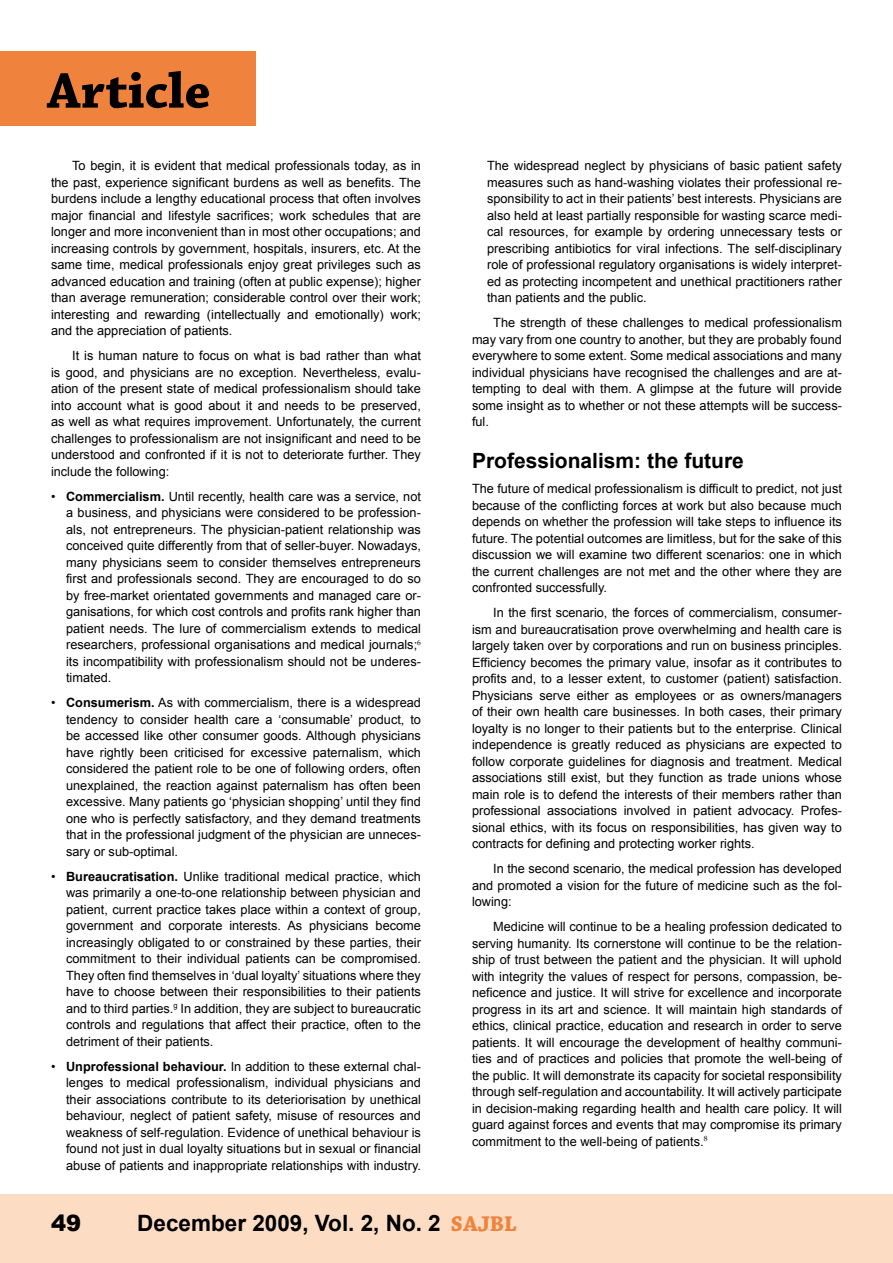
<style>
.page{position:relative;width:893px;height:1263px;background:#fff}
.page>*{position:absolute;margin:0;border:0;box-sizing:border-box;transform-origin:0 0}
.t1{font:700 52.5px "Chaparral Pro";color:#000}
.t2{font:700 22.5px "Arial";color:#000}
.t3{font:900 22.5px "Arial";color:#000}
.t4{font:700 21px "Arial";color:#000}
.t5{font:12.75px/16.5px "Arial";color:#000;text-align:justify}
.s1{font-weight:700}
.s2{font-family:"Chaparral Pro";color:#ef833d}
</style>
<div class="page">
<div style="left:0;top:1195px;width:893px;height:68px;background:#fcddc4"></div>
<div style="left:0;top:51px;width:255px;height:74px;background:#ef833d"></div>
<h1 class="t1" style="left:47px;top:60px;width:165px">Article</h1>
<p class="t5" style="left:51px;top:157px;width:371px;text-indent:21px">To begin, it is evident that medical professionals today, as in the past, experience significant burdens as well as benefits. The burdens include a lengthy educational process that often involves major financial and lifestyle sacrifices; work schedules that are longer and more inconvenient than in most other occupations; and increasing controls by government, hospitals, insurers, etc. At the same time, medical professionals enjoy great privileges such as advanced education and training (often at public expense); higher than average remuneration; considerable control over their work; interesting and rewarding (intellectually and emotionally) work; and the appreciation of patients.</p>
<p class="t5" style="left:51px;top:347px;width:371px;text-indent:21px">It is human nature to focus on what is bad rather than what is good, and physicians are no exception. Nevertheless, evalu&shy;ation of the present state of medical professionalism should take into account what is good about it and needs to be preserved, as well as what requires improvement. Unfortunately, the current challenges to professionalism are not insignificant and need to be understood and confronted if it is not to deteriorate further. They include the following:</p>
<p class="t5" style="left:66px;top:488px;width:356px;text-indent:-15px">• <span class="s1">Commercialism.</span> Until recently, health care was a service, not a business, and physicians were considered to be profession&shy;als, not entrepreneurs. The physician-patient relationship was conceived quite differently from that of seller-buyer. Nowadays, many physicians seem to consider themselves entrepreneurs first and professionals second. They are encouraged to do so by free-market orientated governments and managed care or&shy;ganisations, for which cost controls and profits rank higher than patient needs. The lure of commercialism extends to medical researchers, professional organisations and medical journals;<sup>6 </sup>its incompatibility with professionalism should not be underes&shy;timated.</p>
<p class="t5" style="left:66px;top:694px;width:356px;text-indent:-15px">• <span class="s1">Consumerism.</span> As with commercialism, there is a widespread tendency to consider health care a ‘consumable’ product, to be accessed like other consumer goods. Although physicians have rightly been criticised for excessive paternalism, which considered the patient role to be one of following orders, often unexplained, the reaction against paternalism has often been excessive. Many patients go ‘physician shopping’ until they find one who is perfectly satisfactory, and they demand treatments that in the professional judgment of the physician are unneces&shy;sary or sub-optimal.</p>
<p class="t5" style="left:66px;top:868px;width:356px;text-indent:-15px">• <span class="s1">Bureaucratisation.</span> Unlike traditional medical practice, which was primarily a one-to-one relationship between physician and patient, current practice takes place within a context of group, government and corporate interests. As physicians become increasingly obligated to or constrained by these parties, their commitment to their individual patients can be compromised.<br>They often find themselves in ‘dual loyalty’ situations where they have to choose between their responsibilities to their patients and to third parties.<sup>g</sup> In addition, they are subject to bureaucratic controls and regulations that affect their practice, often to the detriment of their patients.</p>
<p class="t5" style="left:66px;top:1058px;width:356px;text-indent:-15px">• <span class="s1">Unprofessional behaviour.</span> In addition to these external chal&shy;lenges to medical professionalism, individual physicians and their associations contribute to its deteriorisation by unethical behaviour, neglect of patient safety, misuse of resources and weakness of self-regulation. Evidence of unethical behaviour is found not just in dual loyalty situations but in sexual or financial abuse of patients and inappropriate relationships with industry.</p>
<p class="t5" style="left:487px;top:157px;width:356px">The widespread neglect by physicians of basic patient safety measures such as hand-washing violates their professional re&shy;sponsibility to act in their patients’ best interests. Physicians are also held at least partially responsible for wasting scarce medi&shy;cal resources, for example by ordering unnecessary tests or prescribing antibiotics for viral infections. The self-disciplinary role of professional regulatory organisations is widely interpret&shy;ed as protecting incompetent and unethical practitioners rather than patients and the public.</p>
<p class="t5" style="left:472px;top:314px;width:371px;text-indent:21px">The strength of these challenges to medical professionalism may vary from one country to another, but they are probably found everywhere to some extent. Some medical associations and many individual physicians have recognised the challenges and are at&shy;tempting to deal with them. A glimpse at the future will provide some insight as to whether or not these attempts will be success&shy;ful.</p>
<h3 class="t4" style="left:472px;top:449px;width:273px">Professionalism: the future</h3>
<p class="t5" style="left:472px;top:481px;width:371px">The future of medical professionalism is difficult to predict, not just because of the conflicting forces at work but also because much depends on whether the profession will take steps to influence its future. The potential outcomes are limitless, but for the sake of this discussion we will examine two different scenarios: one in which the current challenges are not met and the other where they are confronted successfully.</p>
<p class="t5" style="left:472px;top:605px;width:371px;text-indent:21px">In the first scenario, the forces of commercialism, consumer&shy;ism and bureaucratisation prove overwhelming and health care is largely taken over by corporations and run on business principles.<br>Efficiency becomes the primary value, insofar as it contributes to profits and, to a lesser extent, to customer (patient) satisfaction.<br>Physicians serve either as employees or as owners/managers of their own health care businesses. In both cases, their primary loyalty is no longer to their patients but to the enterprise. Clinical independence is greatly reduced as physicians are expected to follow corporate guidelines for diagnosis and treatment. Medical associations still exist, but they function as trade unions whose main role is to defend the interests of their members rather than professional associations involved in patient advocacy. Profes&shy;sional ethics, with its focus on responsibilities, has given way to contracts for defining and protecting worker rights.</p>
<p class="t5" style="left:472px;top:861px;width:371px;text-indent:21px">In the second scenario, the medical profession has developed and promoted a vision for the future of medicine such as the fol&shy;lowing:</p>
<p class="t5" style="left:472px;top:919px;width:371px;text-indent:21px">Medicine will continue to be a healing profession dedicated to serving humanity. Its cornerstone will continue to be the relation&shy;ship of trust between the patient and the physician. It will uphold with integrity the values of respect for persons, compassion, be&shy;neficence and justice. It will strive for excellence and incorporate progress in its art and science. It will maintain high standards of ethics, clinical practice, education and research in order to serve patients. It will encourage the development of healthy communi&shy;ties and of practices and policies that promote the well-being of the public. It will demonstrate its capacity for societal responsibility through self-regulation and accountability. It will actively participate in decision-making regarding health and health care policy. It will guard against forces and events that may compromise its primary commitment to the well-being of patients.<sup>8</sup></p>
<h2 class="t3" style="left:51px;top:1211px;width:32px">49</h2>
<h2 class="t2" style="left:137px;top:1211px;width:381px">December 2009, Vol. 2, No. 2 <span class="s2">SAJBL</span></h2>
</div>
